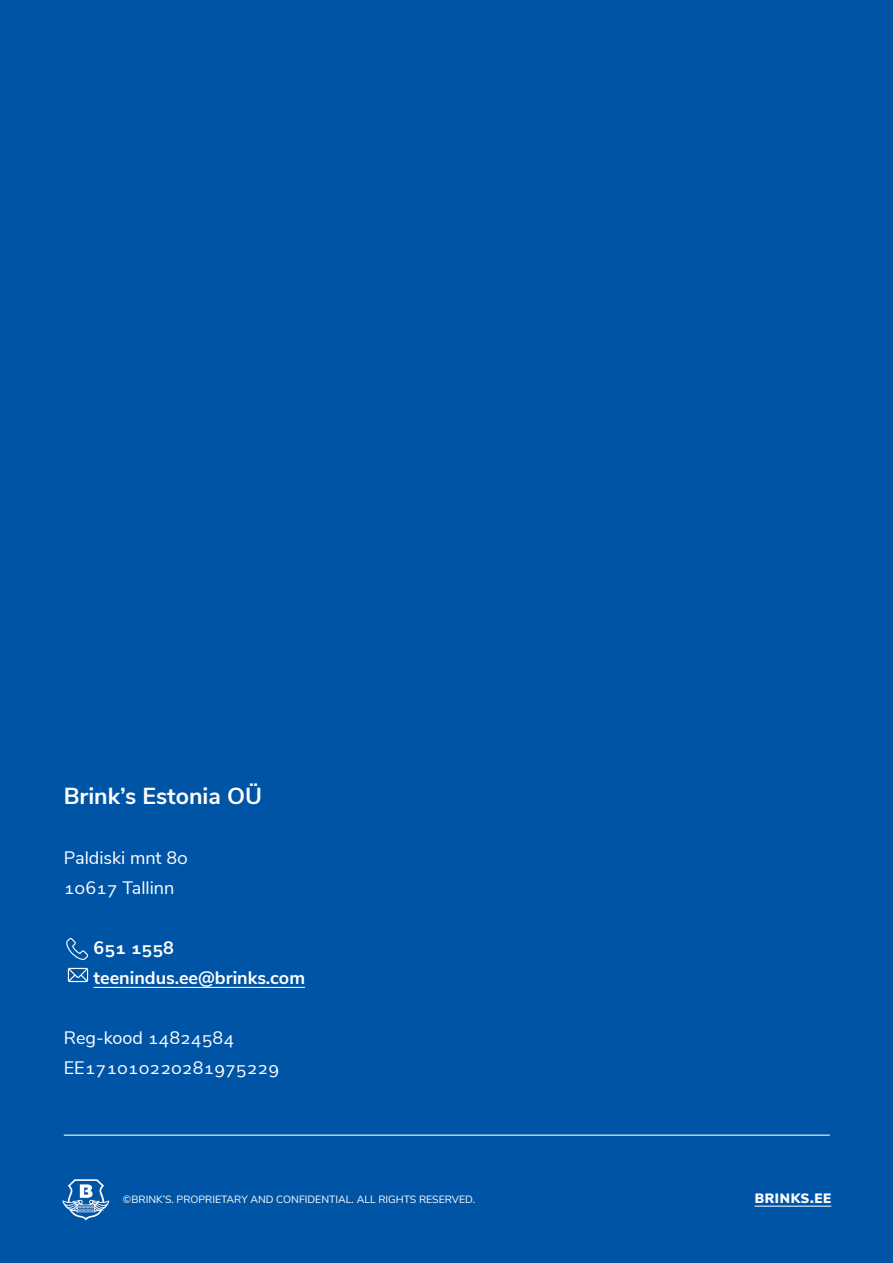
<style>
.page{position:relative;width:893px;height:1263px;background:#0054a6}
.page>*{position:absolute;margin:0;border:0;box-sizing:border-box;transform-origin:0 0}
.t1{font:700 23.1px "Nunito Sans";color:#fff}
.t2{font:18px/30px "Nunito Sans";color:#fff}
.t3{font:700 18px/30px "Nunito Sans";color:#fff}
.t4{font:900 13.5px "Nunito Sans";letter-spacing:.05em;color:#fff}
.t5{font:10.5px "Nunito Sans";color:#fff}
</style>
<div class="page">
<hr style="left:64px;top:1134px;width:766px;height:2px;background:#fff">
<hr style="left:94px;top:987px;width:211px;height:1px;background:#fff">
<svg style="left:62px;top:1179px;width:47px;height:42px"></svg>
<svg style="left:68px;top:968px;width:20px;height:14px"></svg>
<svg style="left:66px;top:938px;width:22px;height:22px"></svg>
<hr style="left:755px;top:1206px;width:76px;height:1px;background:#fff">
<p class="t1" style="left:64px;top:779px;width:200px">Brink’s Estonia OÜ</p>
<p class="t2" style="left:64px;top:842px;width:126px">Paldiski mnt 80<br>10617 Tallinn</p>
<p class="t3" style="left:94px;top:932px;width:213px">651 1558 teenindus.ee@brinks.com</p>
<p class="t2" style="left:64px;top:1022px;width:217px">Reg-kood 14824584<br>EE171010220281975229</p>
<p class="t5" style="left:123px;top:1192px;width:354px">©BRINK’S. PROPRIETARY AND CONFIDENTIAL. ALL RIGHTS RESERVED.</p>
<p class="t4" style="left:755px;top:1188px;width:78px">BRINKS.EE</p>
</div>
